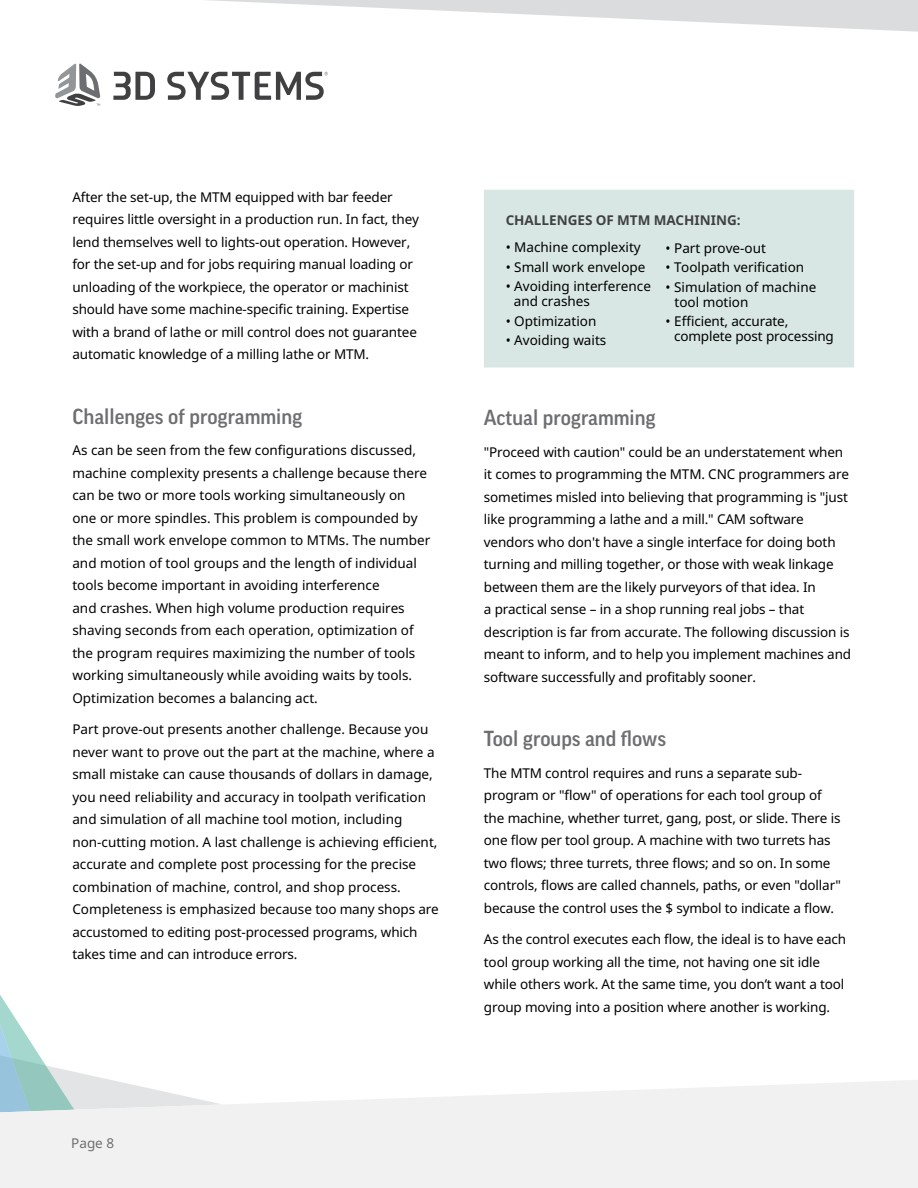
<style>
.page{position:relative;width:918px;height:1188px;background:#fff}
.page>*{position:absolute;margin:0;border:0;box-sizing:border-box;transform-origin:0 0}
.t1{font:500 21px "Good Pro";color:#6d6e71}
.t2{font:13.5px/22.5px "Noto Sans";letter-spacing:-.01em;color:#000}
.t3{font:700 13.5px "Noto Sans";color:#404042}
.t4{font:13.5px "Noto Sans";color:#6d6e71}
</style>
<div class="page">
<svg style="left:55px;top:64px;width:45px;height:42px"></svg>
<svg style="left:113px;top:72px;width:42px;height:28px"></svg>
<svg style="left:0;top:995px;width:110px;height:85px"></svg>
<svg style="left:167px;top:0;width:751px;height:100px"></svg>
<svg style="left:0;top:1080px;width:918px;height:108px;fill:#f1f1f2"></svg>
<div style="left:484px;top:190px;width:370px;height:178px;background:#d8e7e3"></div>
<p class="t2" style="left:72px;top:185px;width:348px">After the set-up, the MTM equipped with bar feeder requires little oversight in a production run. In fact, they lend themselves well to lights-out operation. However, for the set-up and for jobs requiring manual loading or unloading of the workpiece, the operator or machinist should have some machine-specific training. Expertise with a brand of lathe or mill control does not guarantee automatic knowledge of a milling lathe or MTM.</p>
<h1 class="t1" style="left:72px;top:404px;width:231px">Challenges of programming</h1>
<p class="t2" style="left:72px;top:439px;width:359px">As can be seen from the few configurations discussed, machine complexity presents a challenge because there can be two or more tools working simultaneously on one or more spindles. This problem is compounded by the small work envelope common to MTMs. The number and motion of tool groups and the length of individual tools become important in avoiding interference<br>and crashes. When high volume production requires shaving seconds from each operation, optimization of the program requires maximizing the number of tools working simultaneously while avoiding waits by tools.<br>Optimization becomes a balancing act.</p>
<p class="t2" style="left:72px;top:718px;width:368px">Part prove-out presents another challenge. Because you never want to prove out the part at the machine, where a small mistake can cause thousands of dollars in damage, you need reliability and accuracy in toolpath verification and simulation of all machine tool motion, including non-cutting motion. A last challenge is achieving efficient, accurate and complete post processing for the precise combination of machine, control, and shop process.<br>Completeness is emphasized because too many shops are accustomed to editing post-processed programs, which takes time and can introduce errors.</p>
<p class="t3" style="left:506px;top:210px;width:236px">CHALLENGES OF MTM MACHINING:</p>
<p class="t2" style="left:506px;top:236px;width:137px">• Machine complexity</p>
<p class="t2" style="left:506px;top:255px;width:141px">• Small work envelope</p>
<p class="t2" style="left:514px;top:278px;width:139px;line-height:15px;text-indent:-8px">• Avoiding interference and crashes</p>
<p class="t2" style="left:506px;top:309px;width:92px">• Optimization</p>
<p class="t2" style="left:506px;top:329px;width:102px">• Avoiding waits</p>
<p class="t2" style="left:666px;top:236px;width:102px">• Part prove-out</p>
<p class="t2" style="left:666px;top:256px;width:140px">• Toolpath verification</p>
<p class="t2" style="left:675px;top:279px;width:143px;line-height:15px;text-indent:-9px">• Simulation of machine tool motion</p>
<p class="t2" style="left:674px;top:314px;width:161px;line-height:15px;text-indent:-8px">• Efficient, accurate, complete post processing</p>
<h1 class="t1" style="left:484px;top:406px;width:173px">Actual programming</h1>
<p class="t2" style="left:484px;top:440px;width:369px">"Proceed with caution" could be an understatement when it comes to programming the MTM. CNC programmers are sometimes misled into believing that programming is "just like programming a lathe and a mill." CAM software vendors who don't have a single interface for doing both turning and milling together, or those with weak linkage between them are the likely purveyors of that idea. In<br>a practical sense – in a shop running real jobs – that description is far from accurate. The following discussion is meant to inform, and to help you implement machines and software successfully and profitably sooner.</p>
<h1 class="t1" style="left:484px;top:727px;width:184px">Tool groups and flows</h1>
<p class="t2" style="left:484px;top:761px;width:359px">The MTM control requires and runs a separate sub&shy;program or "flow" of operations for each tool group of the machine, whether turret, gang, post, or slide. There is one flow per tool group. A machine with two turrets has two flows; three turrets, three flows; and so on. In some controls, flows are called channels, paths, or even "dollar" because the control uses the $ symbol to indicate a flow.</p>
<p class="t2" style="left:484px;top:928px;width:364px">As the control executes each flow, the ideal is to have each tool group working all the time, not having one sit idle while others work. At the same time, you don’t want a tool group moving into a position where another is working.</p>
<p class="t4" style="left:71px;top:1134px;width:44px">Page 8</p>
</div>
